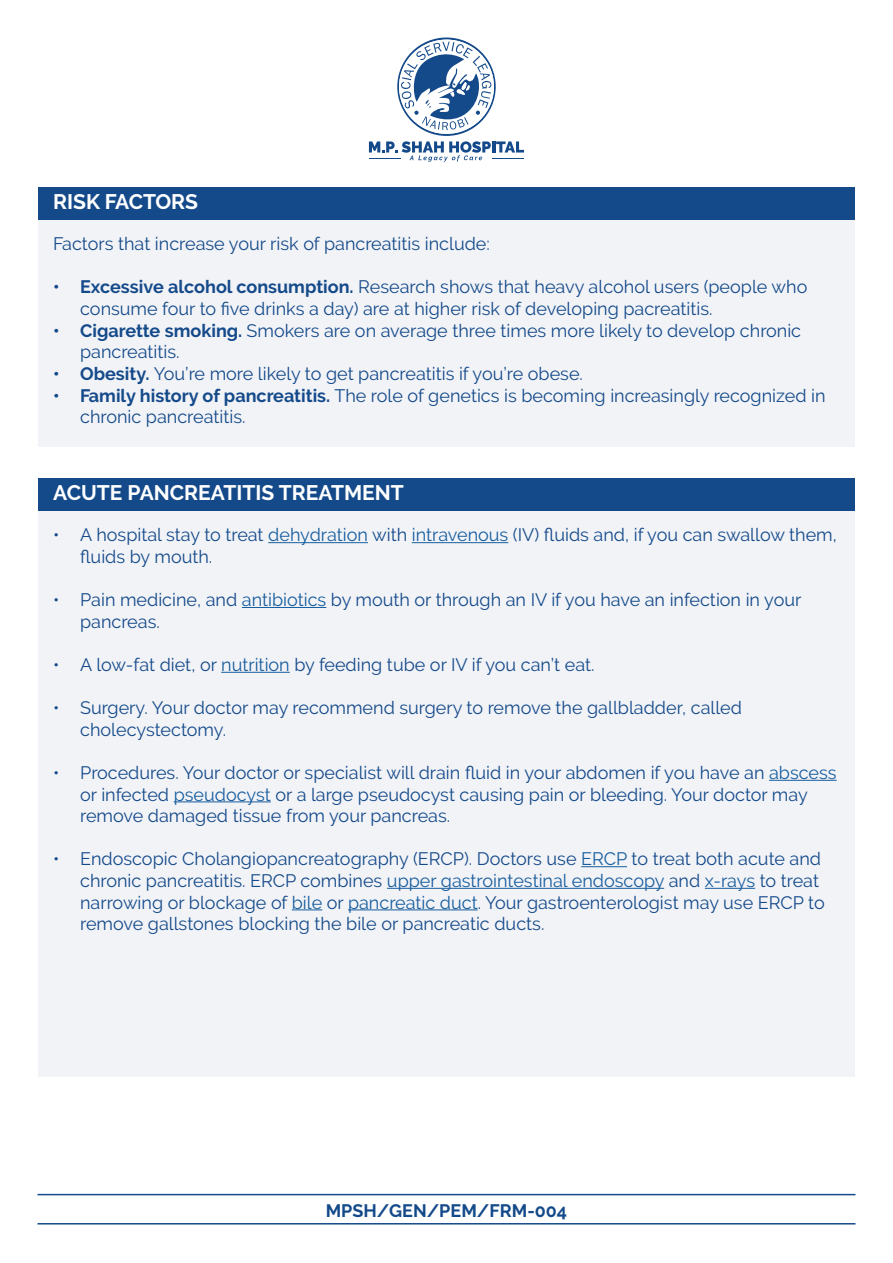
<style>
.page{position:relative;width:893px;height:1263px;background:#fff}
.page>*{position:absolute;margin:0;border:0;box-sizing:border-box;transform-origin:0 0}
.t1{font:700 21px "Raleway";color:#fff}
.t2{font:18px/21.6px "Raleway";color:#144a8a}
.t3{font:700 18px "Raleway";color:#144a8a}
.s1{font-weight:700}
.s2{color:#175d9e}
</style>
<div class="page">
<hr style="left:38px;top:1194px;width:817px;height:1px;background:#144a8a">
<hr style="left:38px;top:1223px;width:817px;height:1px;background:#144a8a">
<svg style="left:369px;top:38px;width:155px;height:124px"></svg>
<div style="left:38px;top:206px;width:817px;height:241px;background:#f2f3f7"></div>
<div style="left:38px;top:497px;width:817px;height:579px;background:#f2f3f7"></div>
<div style="left:38px;top:187px;width:817px;height:33px;background:#144a8a"></div>
<div style="left:38px;top:478px;width:817px;height:33px;background:#144a8a"></div>
<hr style="left:268px;top:542px;width:100px;height:1px;background:#175d9e">
<hr style="left:412px;top:542px;width:96px;height:1px;background:#175d9e">
<hr style="left:242px;top:607px;width:84px;height:1px;background:#175d9e">
<hr style="left:221px;top:672px;width:69px;height:1px;background:#175d9e">
<hr style="left:769px;top:780px;width:68px;height:1px;background:#175d9e">
<hr style="left:174px;top:801px;width:97px;height:1px;background:#175d9e">
<hr style="left:581px;top:866px;width:46px;height:1px;background:#175d9e">
<hr style="left:387px;top:888px;width:277px;height:1px;background:#175d9e">
<hr style="left:705px;top:888px;width:50px;height:1px;background:#175d9e">
<hr style="left:292px;top:909px;width:30px;height:1px;background:#175d9e">
<hr style="left:348px;top:909px;width:130px;height:1px;background:#175d9e">
<p class="t1" style="left:53px;top:189px;width:146px">RISK FACTORS</p>
<p class="t2" style="left:53px;top:233px;width:438px">Factors that increase your risk of pancreatitis include:</p>
<p class="t2" style="left:80px;top:276px;width:729px;text-indent:-27px"><span class="s1">• Excessive alcohol consumption.</span> Research shows that heavy alcohol users (people who consume four to five drinks a day) are at higher risk of developing pacreatitis.</p>
<p class="t2" style="left:80px;top:319px;width:722px;text-indent:-27px"><span class="s1">• Cigarette smoking.</span> Smokers are on average three times more likely to develop chronic pancreatitis.</p>
<p class="t2" style="left:53px;top:363px;width:531px"><span class="s1">• Obesity.</span> You’re more likely to get pancreatitis if you’re obese.</p>
<p class="t2" style="left:80px;top:384px;width:747px;text-indent:-27px"><span class="s1">• Family history of pancreatitis.</span> The role of genetics is becoming increasingly recognized in chronic pancreatitis.</p>
<p class="t1" style="left:53px;top:480px;width:352px">ACUTE PANCREATITIS TREATMENT</p>
<p class="t2" style="left:80px;top:524px;width:758px;text-indent:-27px">• A hospital stay to treat <span class="s2">dehydration</span> with <span class="s2">intravenous</span> (IV) fluids and, if you can swallow them, fluids by mouth.</p>
<p class="t2" style="left:80px;top:589px;width:723px;text-indent:-27px">• Pain medicine, and <span class="s2">antibiotics</span> by mouth or through an IV if you have an infection in your pancreas.</p>
<p class="t2" style="left:53px;top:654px;width:543px">• A low-fat diet, or <span class="s2">nutrition</span> by feeding tube or IV if you can’t eat.</p>
<p class="t2" style="left:80px;top:697px;width:663px;text-indent:-27px">• Surgery. Your doctor may recommend surgery to remove the gallbladder, called cholecystectomy.</p>
<p class="t2" style="left:80px;top:762px;width:758px;text-indent:-27px">• Procedures. Your doctor or specialist will drain fluid in your abdomen if you have an <span class="s2">abscess </span>or infected <span class="s2">pseudocyst</span> or a large pseudocyst causing pain or bleeding. Your doctor may remove damaged tissue from your pancreas.</p>
<p class="t2" style="left:80px;top:848px;width:746px;text-indent:-27px">• Endoscopic Cholangiopancreatography (ERCP). Doctors use <span class="s2">ERCP</span> to treat both acute and chronic pancreatitis. ERCP combines <span class="s2">upper gastrointestinal endoscopy</span> and <span class="s2">x-rays</span> to treat narrowing or blockage of <span class="s2">bile</span> or <span class="s2">pancreatic duct</span>. Your gastroenterologist may use ERCP to remove gallstones blocking the bile or pancreatic ducts.</p>
<p class="t3" style="left:326px;top:1200px;width:243px">MPSH/GEN/PEM/FRM-004</p>
</div>
